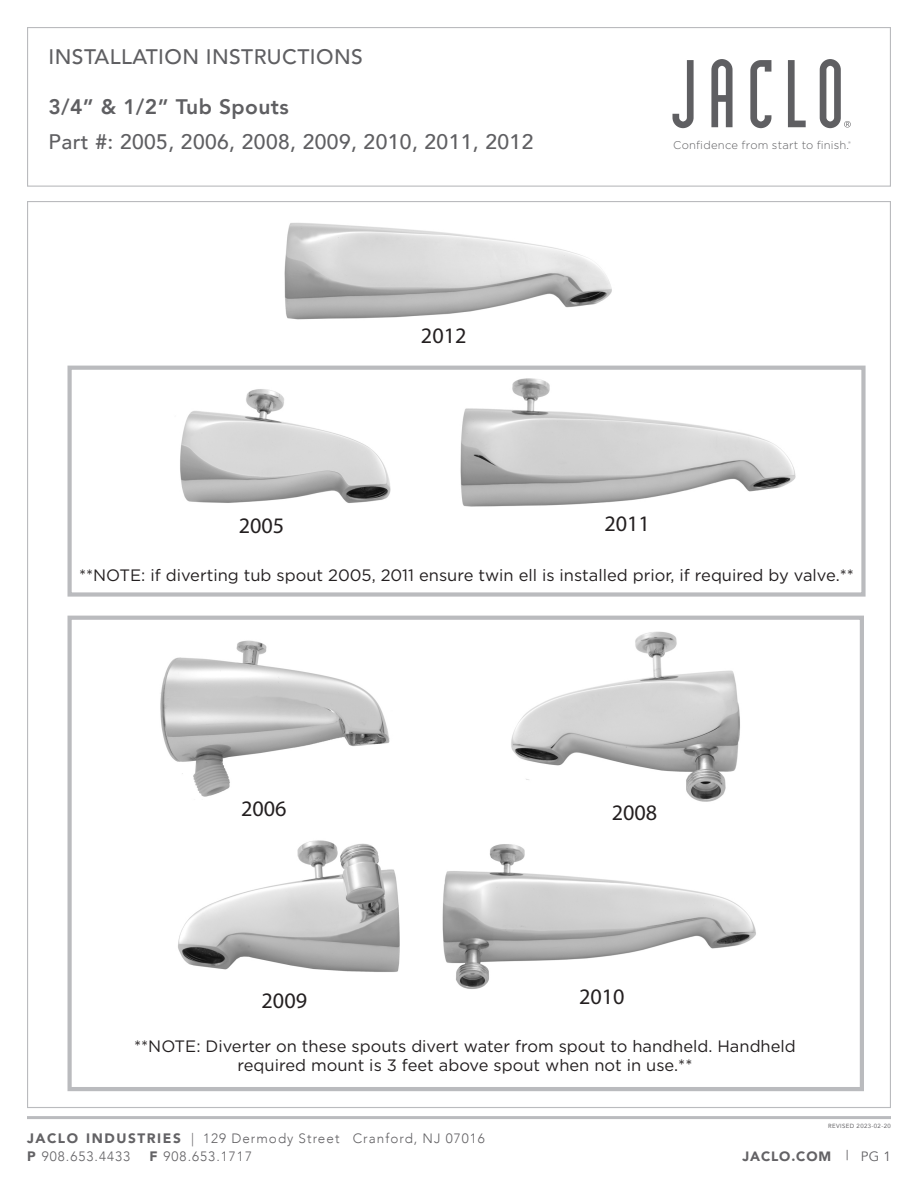
<style>
.page{position:relative;width:918px;height:1188px;background:#fff}
.page>*{position:absolute;margin:0;border:0;box-sizing:border-box;transform-origin:0 0}
.t1{font:22.2px "Myriad Pro";color:#231f20}
.t2{font:500 21px "Avenir";letter-spacing:.02em;color:#5f5f62}
.t3{font:800 21px "Avenir";letter-spacing:.02em;color:#5f5f62}
.t4{font:16.5px "Gotham";color:#231f20}
.t5{font:300 13.5px/18px "Avenir";letter-spacing:.075em;color:#636265}
.t6{font:900 13.5px "Avenir";letter-spacing:.065em;color:#636265}
.t7{font:300 11.25px "Gotham";letter-spacing:.02em;color:#5f5f62}
.t8{font:6px "Avenir";letter-spacing:.065em;color:#636265}
.s1{font-weight:900;font-size:13.65px}
.s2{font-weight:400}
</style>
<div class="page">
<hr style="left:27px;top:1116px;width:864px;height:3px;background:#babbbe">
<div style="left:27px;top:27px;width:864px;height:160px;border:1px solid #babbbe"></div>
<svg style="left:673px;top:60px;width:21px;height:68px"></svg>
<svg style="left:711px;top:59px;width:22px;height:68px"></svg>
<svg style="left:750px;top:60px;width:21px;height:68px"></svg>
<svg style="left:788px;top:60px;width:18px;height:67px"></svg>
<svg style="left:820px;top:59px;width:31px;height:69px"></svg>
<img style="left:284px;top:223px;width:328px;height:97px">
<img style="left:180px;top:389px;width:211px;height:114px">
<img style="left:160px;top:640px;width:230px;height:157px">
<img style="left:178px;top:840px;width:222px;height:132px">
<img style="left:460px;top:378px;width:336px;height:129px">
<img style="left:511px;top:631px;width:229px;height:171px">
<img style="left:442px;top:844px;width:314px;height:145px">
<div style="left:67px;top:366px;width:799px;height:231px;border:4px solid #babbbe"></div>
<div style="left:67px;top:616px;width:797px;height:475px;border:4px solid #babbbe"></div>
<p class="t2" style="left:49px;top:39px;width:316px">INSTALLATION INSTRUCTIONS</p>
<p class="t3" style="left:49px;top:91px;width:242px">3/4” &amp; 1/2” Tub Spouts</p>
<p class="t2" style="left:49px;top:124px;width:486px">Part #: 2005, 2006, 2008, 2009, 2010, 2011, 2012</p>
<p class="t1" style="left:421px;top:322px;width:47px">2012</p>
<p class="t7" style="left:673px;top:138px;width:179px">Confidence from start to finish.<sup>®</sup></p>
<p class="t1" style="left:604px;top:510px;width:47px">2011</p>
<p class="t4" style="left:79px;top:565px;width:776px">**NOTE: if diverting tub spout 2005, 2011 ensure twin ell is installed prior, if required by valve.**</p>
<p class="t1" style="left:239px;top:511px;width:47px">2005</p>
<p class="t1" style="left:241px;top:795px;width:47px">2006</p>
<p class="t1" style="left:612px;top:799px;width:47px">2008</p>
<p class="t1" style="left:262px;top:987px;width:47px">2009</p>
<p class="t1" style="left:579px;top:983px;width:47px">2010</p>
<p class="t4" style="left:134px;top:1035px;width:663px">**NOTE: Diverter on these spouts divert water from spout to handheld. Handheld</p>
<p class="t4" style="left:237px;top:1055px;width:457px">required mount is 3 feet above spout when not in use.**</p>
<p class="t8" style="left:828px;top:1121px;width:64px">REVISED 2023-02-20</p>
<p class="t5" style="left:27px;top:1129px;width:459px"><span class="s1">JACLO INDUSTRIES</span> | 129 Dermody Street Cranford, NJ 07016<br><span class="s1">P</span> 908.653.4433</p>
<p class="t5" style="left:149px;top:1147px;width:104px"><span class="s1">F</span> 908.653.1717</p>
<p class="t6" style="left:742px;top:1145px;width:150px">JACLO.COM <span class="s2">| PG 1</span></p>
</div>
